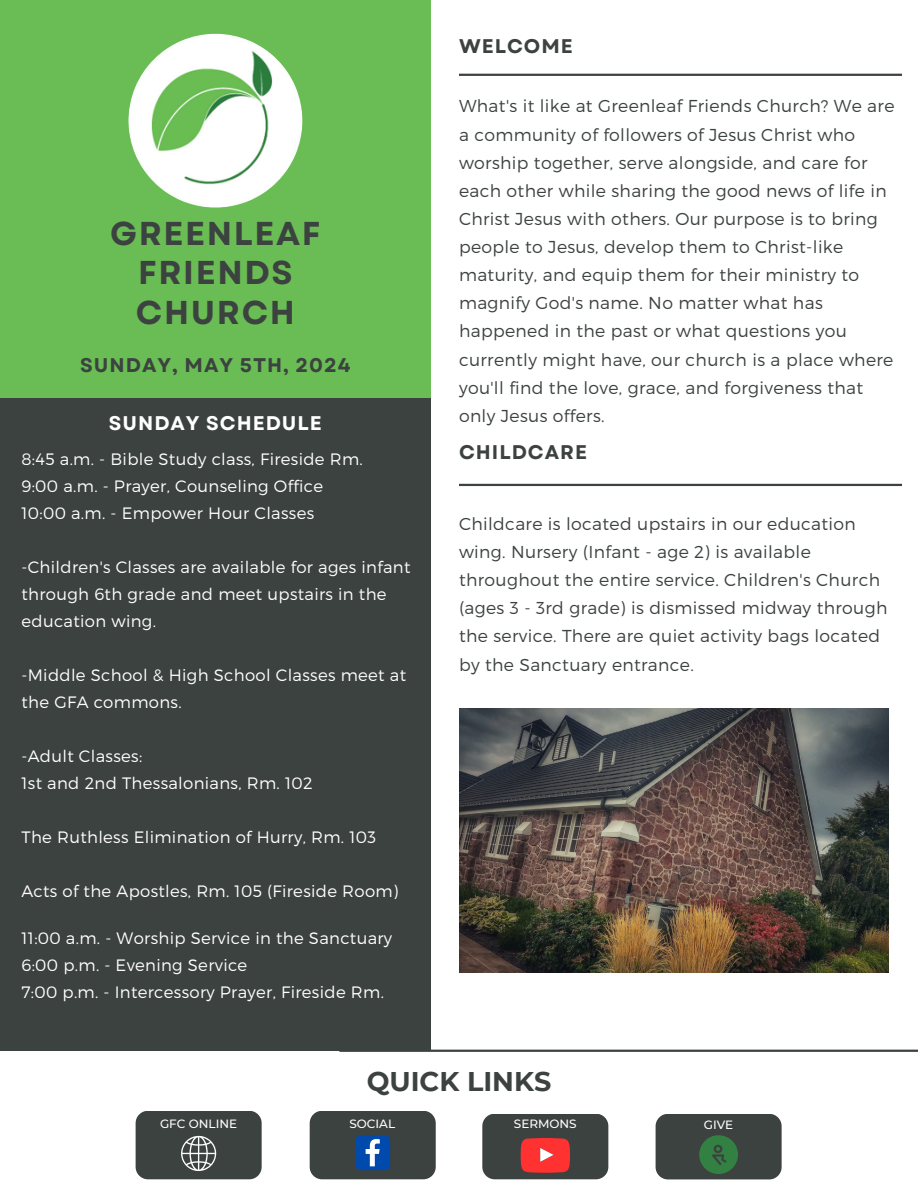
<style>
.page{position:relative;width:918px;height:1188px;background:#fff}
.page>*{position:absolute;margin:0;border:0;box-sizing:border-box;transform-origin:0 0}
.t1{font:700 33px/39.3px "Garet";letter-spacing:.05em;color:#3c4240;text-align:center}
.t2{font:700 27px "Montserrat";color:#3c4240}
.t3{font:700 19.8px "Garet";letter-spacing:.05em;color:#3c4240}
.t4{font:700 19.8px "Garet";letter-spacing:.05em;color:#fff}
.t5{font:300 17.25px/28.2px "Montserrat";letter-spacing:.02em;color:#3c4240}
.t6{font:300 16.5px/27px "Montserrat";letter-spacing:.02em;color:#fff}
.t7{font:500 12px "Montserrat";color:#fff}
</style>
<div class="page">
<div style="left:0;top:397px;width:431px;height:653px;background:#3c4240"></div>
<div style="left:0;top:0;width:430px;height:397px;background:#6abd54"></div>
<img style="left:128px;top:34px;width:174px;height:174px;border-radius:50%">
<hr style="left:459px;top:74px;width:443px;height:2px;background:#3c4240">
<hr style="left:459px;top:484px;width:443px;height:2px;background:#3c4240">
<hr style="left:339px;top:1050px;width:579px;height:2px;background:#3c4240">
<div style="left:136px;top:1111px;width:126px;height:68px;background:#3c4240;border-radius:12px"></div>
<div style="left:310px;top:1111px;width:126px;height:68px;background:#3c4240;border-radius:12px"></div>
<div style="left:482px;top:1114px;width:126px;height:65px;background:#3c4240;border-radius:12px"></div>
<div style="left:656px;top:1114px;width:126px;height:65px;background:#3c4240;border-radius:12px"></div>
<svg style="left:355px;top:1135px;width:35px;height:35px"></svg>
<svg style="left:521px;top:1138px;width:49px;height:35px;background:#f33d3c"></svg>
<svg style="left:699px;top:1135px;width:38px;height:38px"></svg>
<img style="left:459px;top:709px;width:430px;height:263px">
<svg style="left:181px;top:1135px;width:35px;height:36px"></svg>
<h3 class="t1" style="left:110px;top:214px;width:212px">GREENLEAF<br>FRIENDS<br>CHURCH</h3>
<h3 class="t3" style="left:80px;top:351px;width:272px">SUNDAY, MAY 5TH, 2024</h3>
<h4 class="t4" style="left:109px;top:409px;width:214px">SUNDAY SCHEDULE</h4>
<h4 class="t6" style="left:21px;top:445px;width:343px">8:45 a.m. - Bible Study class, Fireside Rm.</h4>
<h4 class="t6" style="left:21px;top:472px;width:303px">9:00 a.m. - Prayer, Counseling Office<br>10:00 a.m. - Empower Hour Classes</h4>
<h4 class="t6" style="left:21px;top:553px;width:391px">-Children's Classes are available for ages infant through 6th grade and meet upstairs in the education wing.</h4>
<h4 class="t6" style="left:21px;top:661px;width:386px">-Middle School &amp; High School Classes meet at the GFA commons.</h4>
<h4 class="t6" style="left:21px;top:742px;width:293px">-Adult Classes:<br>1st and 2nd Thessalonians, Rm. 102</h4>
<h4 class="t6" style="left:21px;top:823px;width:356px">The Ruthless Elimination of Hurry, Rm. 103</h4>
<h4 class="t6" style="left:21px;top:877px;width:378px">Acts of the Apostles, Rm. 105 (Fireside Room)</h4>
<h3 class="t6" style="left:21px;top:924px;width:372px">11:00 a.m. - Worship Service in the Sanctuary<br>6:00 p.m. - Evening Service<br>7:00 p.m. - Intercessory Prayer, Fireside Rm.</h3>
<h3 class="t3" style="left:459px;top:31px;width:115px">WELCOME</h3>
<h4 class="t5" style="left:459px;top:91px;width:437px">What's it like at Greenleaf Friends Church? We are a community of followers of Jesus Christ who worship together, serve alongside, and care for each other while sharing the good news of life in Christ Jesus with others. Our purpose is to bring people to Jesus, develop them to Christ-like maturity, and equip them for their ministry to magnify God's name. No matter what has happened in the past or what questions you currently might have, our church is a place where you'll find the love, grace, and forgiveness that only Jesus offers.</h4>
<h4 class="t3" style="left:459px;top:438px;width:130px">CHILDCARE</h4>
<p class="t5" style="left:459px;top:509px;width:430px">Childcare is located upstairs in our education wing. Nursery (Infant - age 2) is available throughout the entire service. Children's Church (ages 3 - 3rd grade) is dismissed midway through the service. There are quiet activity bags located by the Sanctuary entrance.</p>
<p class="t2" style="left:367px;top:1065px;width:186px">QUICK LINKS</p>
<h2 class="t7" style="left:160px;top:1116px;width:79px">GFC ONLINE</h2>
<p class="t7" style="left:349px;top:1116px;width:47px">SOCIAL</p>
<p class="t7" style="left:514px;top:1116px;width:64px">SERMONS</p>
<p class="t7" style="left:704px;top:1118px;width:31px">GIVE</p>
</div>
